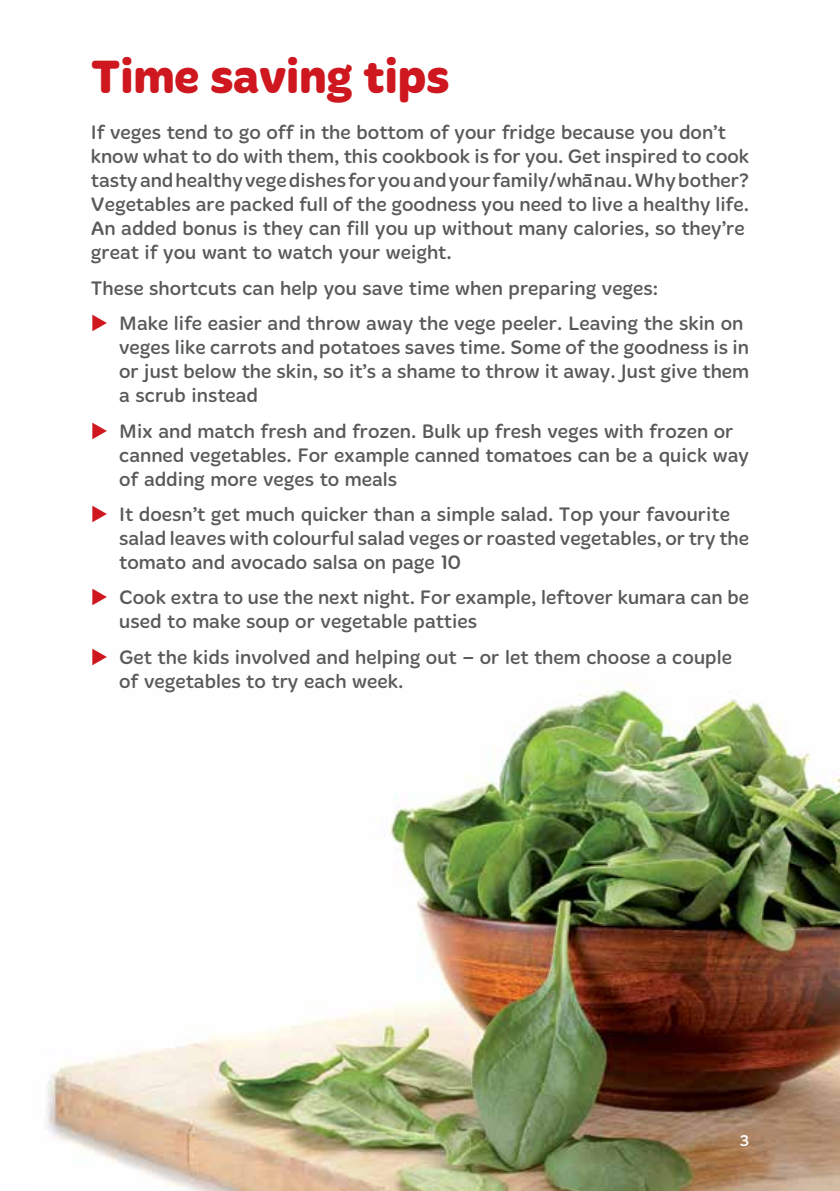
<style>
.page{position:relative;width:840px;height:1191px;background:#fff}
.page>*{position:absolute;margin:0;border:0;box-sizing:border-box;transform-origin:0 0}
.t1{font:700 48px "Merge";color:#ce171e}
.t2{font:20px/24px "Merge";color:#58595b}
.t3{font:16px "Merge";color:#fff}
.s1{color:#ce171e}
</style>
<div class="page">
<img style="left:46px;top:684px;width:793px;height:507px">
<h1 class="t1" style="left:91px;top:49px;width:360px">Time saving tips</h1>
<p class="t2" style="left:91px;top:121px;width:659px">If veges tend to go off in the bottom of your fridge because you don’t know what to do with them, this cookbook is for you. Get inspired to cook tasty and healthy vege dishes for you and your family/wha-nau. Why bother?<br>Vegetables are packed full of the goodness you need to live a healthy life.<br>An added bonus is they can fill you up without many calories, so they’re great if you want to watch your weight.</p>
<p class="t2" style="left:91px;top:277px;width:568px">These shortcuts can help you save time when preparing veges:</p>
<p class="t2" style="left:119px;top:312px;width:631px;text-indent:-28px"><span class="s1">◆</span> Make life easier and throw away the vege peeler. Leaving the skin on veges like carrots and potatoes saves time. Some of the goodness is in or just below the skin, so it’s a shame to throw it away. Just give them a scrub instead</p>
<p class="t2" style="left:119px;top:419px;width:631px;text-indent:-28px"><span class="s1">◆</span> Mix and match fresh and frozen. Bulk up fresh veges with frozen or canned vegetables. For example canned tomatoes can be a quick way of adding more veges to meals</p>
<p class="t2" style="left:119px;top:503px;width:631px;text-indent:-28px"><span class="s1">◆</span> It doesn’t get much quicker than a simple salad. Top your favourite salad leaves with colourful salad veges or roasted vegetables, or try the tomato and avocado salsa on page 10</p>
<p class="t2" style="left:119px;top:586px;width:631px;text-indent:-28px"><span class="s1">◆</span> Cook extra to use the next night. For example, leftover kumara can be used to make soup or vegetable patties</p>
<p class="t2" style="left:119px;top:645px;width:614px;text-indent:-28px"><span class="s1">◆</span> Get the kids involved and helping out – or let them choose a couple of vegetables to try each week.</p>
<p class="t3" style="left:739px;top:1131px;width:11px">3</p>
</div>
